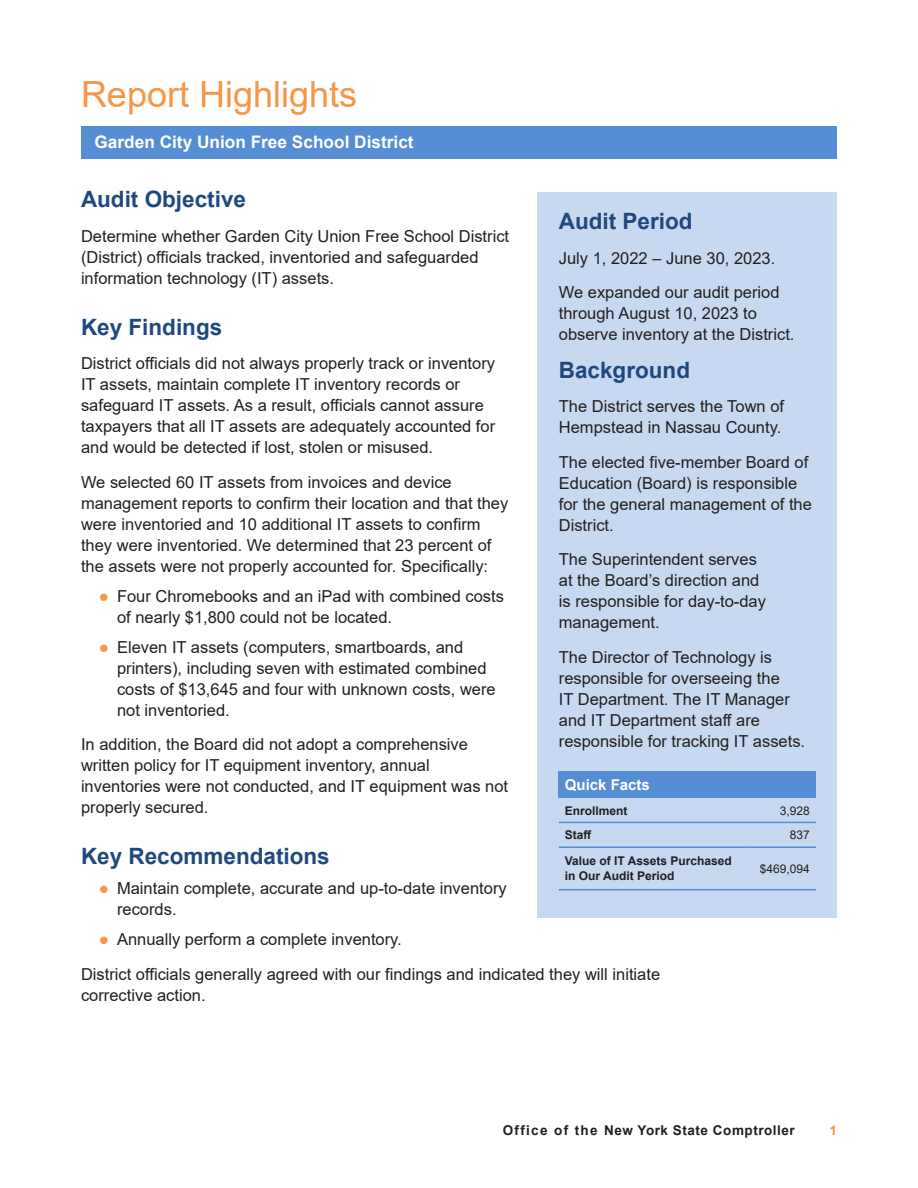
<style>
.page{position:relative;width:918px;height:1188px;background:#fff}
.page>*{position:absolute;margin:0;border:0;box-sizing:border-box;transform-origin:0 0}
.Section_Heads{font:36px "Arial";color:#f79646}
._2_Subheads{font:700 22.5px "Arial";color:#1f497d}
.Body_Text{font:700 22.5px "Arial";color:#1f497d}
.t1{font:700 17.25px "Arial";color:#fff}
.Body_Text-2{font:16.5px/21px "Arial";color:#231f20}
.Footnotes{font:700 15px "Arial";color:#fff}
.t2{font:700 13.5px "Arial";letter-spacing:.04em;color:#231f20}
.t3{font:700 13.5px "Arial";color:#f79646}
.Footnotes-2{font:700 12px/15px "Arial";color:#231f20}
.Footnotes-3{font:12px "Arial";color:#231f20}
.s1{color:#f79646}
</style>
<div class="page">
<hr style="left:81px;top:126px;width:756px;height:3px;background:#558ed5">
<div style="left:538px;top:192px;width:299px;height:726px;background:#c6d9f1"></div>
<div style="left:81px;top:128px;width:756px;height:31px;background:#558ed5"></div>
<div style="left:559px;top:771px;width:257px;height:27px;background:#558ed5"></div>
<hr style="left:559px;top:822px;width:187px;height:1px;background:#558ed5">
<hr style="left:746px;top:822px;width:70px;height:1px;background:#558ed5">
<hr style="left:559px;top:847px;width:187px;height:1px;background:#558ed5">
<hr style="left:746px;top:847px;width:70px;height:1px;background:#558ed5">
<hr style="left:559px;top:889px;width:187px;height:1px;background:#558ed5">
<hr style="left:746px;top:889px;width:70px;height:1px;background:#558ed5">
<p class="Section_Heads" style="left:81px;top:70px;width:278px">Report Highlights</p>
<p class="t1" style="left:94px;top:129px;width:321px">Garden City Union Free School District</p>
<p class="_2_Subheads" style="left:81px;top:184px;width:167px">Audit Objective</p>
<p class="Body_Text-2" style="left:81px;top:226px;width:430px">Determine whether Garden City Union Free School District (District) officials tracked, inventoried and safeguarded information technology (IT) assets.</p>
<p class="_2_Subheads" style="left:81px;top:311px;width:143px">Key Findings</p>
<p class="Body_Text-2" style="left:81px;top:353px;width:416px">District officials did not always properly track or inventory IT assets, maintain complete IT inventory records or safeguard IT assets. As a result, officials cannot assure taxpayers that all IT assets are adequately accounted for and would be detected if lost, stolen or misused.</p>
<p class="Body_Text-2" style="left:81px;top:472px;width:429px">We selected 60 IT assets from invoices and device management reports to confirm their location and that they were inventoried and 10 additional IT assets to confirm they were inventoried. We determined that 23 percent of the assets were not properly accounted for. Specifically:</p>
<p class="Body_Text-2" style="left:117px;top:586px;width:388px;text-indent:-18px"><span class="s1">●</span> Four Chromebooks and an iPad with combined costs of nearly $1,800 could not be located.</p>
<p class="Body_Text-2" style="left:117px;top:637px;width:380px;text-indent:-18px"><span class="s1">●</span> Eleven IT assets (computers, smartboards, and printers), including seven with estimated combined costs of $13,645 and four with unknown costs, were not inventoried.</p>
<p class="Body_Text-2" style="left:81px;top:734px;width:429px">In addition, the Board did not adopt a comprehensive written policy for IT equipment inventory, annual inventories were not conducted, and IT equipment was not properly secured.</p>
<p class="_2_Subheads" style="left:81px;top:841px;width:250px">Key Recommendations</p>
<p class="Body_Text-2" style="left:117px;top:878px;width:391px;text-indent:-18px"><span class="s1">●</span> Maintain complete, accurate and up-to-date inventory records.</p>
<p class="Body_Text-2" style="left:99px;top:929px;width:304px"><span class="s1">●</span> Annually perform a complete inventory.</p>
<p class="Body_Text-2" style="left:81px;top:964px;width:581px">District officials generally agreed with our findings and indicated they will initiate corrective action.</p>
<p class="_2_Subheads" style="left:559px;top:206px;width:135px">Audit Period</p>
<p class="Body_Text-2" style="left:559px;top:247px;width:218px">July 1, 2022 – June 30, 2023.</p>
<p class="Body_Text-2" style="left:559px;top:282px;width:237px">We expanded our audit period through August 10, 2023 to observe inventory at the District.</p>
<p class="Body_Text" style="left:559px;top:354px;width:133px">Background</p>
<p class="Body_Text-2" style="left:559px;top:396px;width:227px">The District serves the Town of<br>Hempstead in Nassau County.</p>
<p class="Body_Text-2" style="left:559px;top:451px;width:255px">The elected five-member Board of<br>Education (Board) is responsible for the general management of the<br>District.</p>
<p class="Body_Text-2" style="left:559px;top:549px;width:209px">The Superintendent serves at the Board’s direction and is responsible for day-to-day management.</p>
<p class="Body_Text-2" style="left:559px;top:646px;width:248px">The Director of Technology is responsible for overseeing the<br>IT Department. The IT Manager and IT Department staff are responsible for tracking IT assets.</p>
<p class="Footnotes" style="left:565px;top:774px;width:87px">Quick Facts</p>
<p class="Footnotes-2" style="left:565px;top:803px;width:64px">Enrollment</p>
<p class="Footnotes-3" style="left:780px;top:802px;width:32px">3,928</p>
<p class="Footnotes-2" style="left:565px;top:828px;width:28px">Staff</p>
<p class="Footnotes-3" style="left:790px;top:827px;width:22px">837</p>
<p class="Footnotes-2" style="left:565px;top:854px;width:168px">Value of IT Assets Purchased in Our Audit Period</p>
<p class="Footnotes-3" style="left:760px;top:860px;width:52px">$469,094</p>
<p class="t2" style="left:503px;top:1121px;width:294px">Office of the New York State Comptroller</p>
<p class="t3" style="left:829px;top:1121px;width:9px">1</p>
</div>
